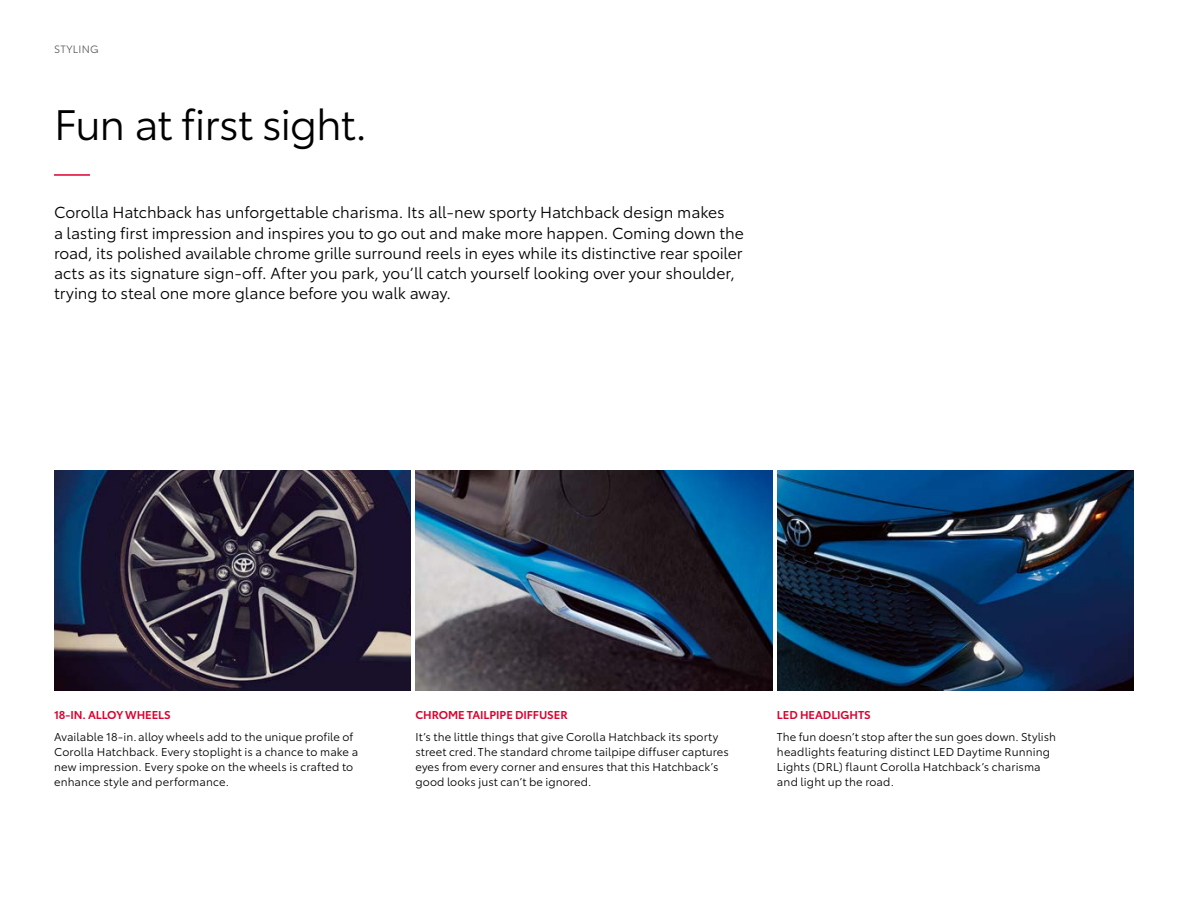
<style>
.page{position:relative;width:1188px;height:918px;background:#fff}
.page>*{position:absolute;margin:0;border:0;box-sizing:border-box;transform-origin:0 0}
.t1{font:42px "Toyota Type";letter-spacing:-.03em;color:#000}
.t2{font:15.75px/20.2px "Toyota Type";letter-spacing:-.005em;color:#000}
.t3{font:11.25px/15px "Toyota Type";letter-spacing:.01em;color:#000}
.t4{font:600 11.25px "Toyota Type";letter-spacing:-.005em;color:#dc002e}
.t5{font:10.5px "Toyota Type";letter-spacing:.02em;color:#5f6062}
</style>
<div class="page">
<img style="left:54px;top:470px;width:357px;height:221px">
<img style="left:416px;top:470px;width:356px;height:221px">
<img style="left:777px;top:470px;width:357px;height:221px">
<hr style="left:54px;top:174px;width:36px;height:2px;background:#dc002e">
<p class="t5" style="left:54px;top:41px;width:46px">STYLING</p>
<h1 class="t1" style="left:54px;top:93px;width:315px">Fun at first sight.</h1>
<p class="t2" style="left:54px;top:201px;width:691px">Corolla Hatchback has unforgettable charisma. Its all-new sporty Hatchback design makes<br>a lasting first impression and inspires you to go out and make more happen. Coming down the road, its polished available chrome grille surround reels in eyes while its distinctive rear spoiler acts as its signature sign-off. After you park, you’ll catch yourself looking over your shoulder, trying to steal one more glance before you walk away.</p>
<p class="t4" style="left:54px;top:706px;width:118px">18-IN. ALLOY WHEELS</p>
<p class="t3" style="left:54px;top:728px;width:306px">Available 18-in. alloy wheels add to the unique profile of Corolla Hatchback. Every stoplight is a chance to make a new impression. Every spoke on the wheels is crafted to enhance style and performance.</p>
<p class="t4" style="left:415px;top:706px;width:154px">CHROME TAILPIPE DIFFUSER</p>
<p class="t3" style="left:415px;top:728px;width:315px">It’s the little things that give Corolla Hatchback its sporty street cred. The standard chrome tailpipe diffuser captures eyes from every corner and ensures that this Hatchback’s good looks just can’t be ignored.</p>
<p class="t4" style="left:777px;top:706px;width:95px">LED HEADLIGHTS</p>
<p class="t3" style="left:777px;top:728px;width:281px">The fun doesn’t stop after the sun goes down. Stylish headlights featuring distinct LED Daytime Running Lights (DRL) flaunt Corolla Hatchback’s charisma and light up the road.</p>
</div>
